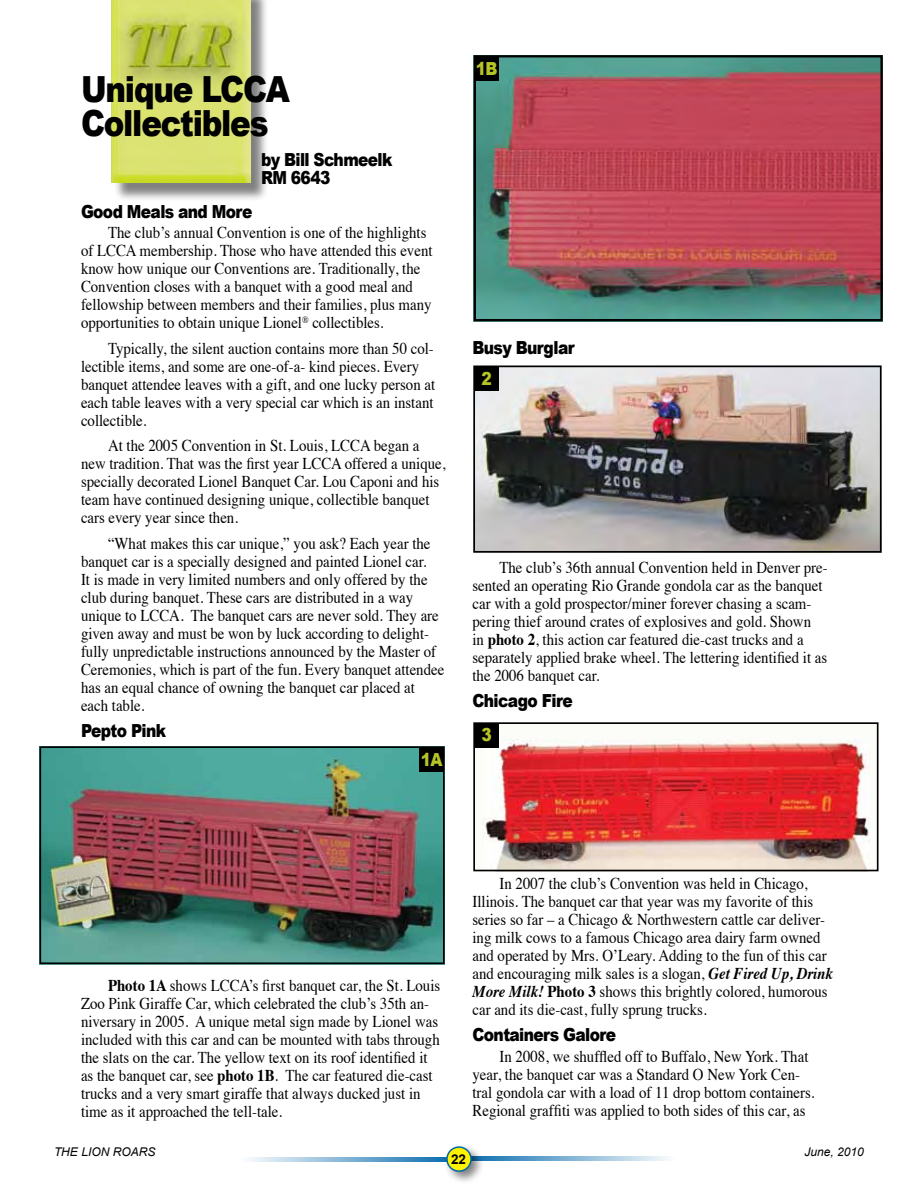
<style>
.page{position:relative;width:918px;height:1188px;background:#fff}
.page>*{position:absolute;margin:0;border:0;box-sizing:border-box;transform-origin:0 0}
.t1{font:900 36px/34.5px "Arial";letter-spacing:-.04em;color:#000;scale:.86 1}
.t2{font:900 18px/18px "Arial";letter-spacing:-.04em;color:#000;scale:.86 1}
.t3{font:900 18px "Arial";color:#b5c426;scale:.86 1}
.t4{font:16.5px/18px "Times";color:#000;scale:.9 1}
.t5{font:700 13.5px "Arial";color:#000}
.t6{font:italic 12px "Arial";color:#000}
.s1{font-weight:700}
.s2{font-weight:700;font-style:italic}
</style>
<div class="page">
<svg style="left:484px;top:1156px;width:183px;height:5px"></svg>
<svg style="left:249px;top:1157px;width:194px;height:5px"></svg>
<div style="left:443px;top:1144px;width:41px;height:41px;background:#000;opacity:.5"></div>
<div style="left:447px;top:1147px;width:24px;height:24px;background:#fff200;border-radius:50%"></div>
<div style="left:446px;top:1146px;width:26px;height:26px;border:2px solid #0067ac;border-radius:50%"></div>
<div style="left:114px;top:0;width:155px;height:202px;background:#000;opacity:.5"></div>
<img style="left:111px;top:0;width:140px;height:183px">
<img style="left:42px;top:749px;width:400px;height:212px">
<div style="left:39px;top:746px;width:406px;height:218px;border:2px solid #000"></div>
<img style="left:477px;top:58px;width:403px;height:260px">
<div style="left:474px;top:55px;width:409px;height:266px;border:2px solid #000"></div>
<img style="left:476px;top:369px;width:403px;height:181px">
<div style="left:473px;top:366px;width:409px;height:187px;border:2px solid #000"></div>
<img style="left:476px;top:739px;width:395px;height:129px">
<div style="left:473px;top:722px;width:406px;height:149px;border:2px solid #000"></div>
<div style="left:420px;top:747px;width:24px;height:24px;background:#000"></div>
<div style="left:475px;top:56px;width:24px;height:25px;background:#000"></div>
<div style="left:474px;top:366px;width:25px;height:25px;background:#000"></div>
<div style="left:474px;top:723px;width:25px;height:24px;background:#000"></div>
<h1 class="t1" style="left:81px;top:70px;width:245px">Unique LCCA<br>Collectibles</h1>
<p class="t2" style="left:261px;top:150px;width:154px">by Bill Schmeelk<br>RM 6643</p>
<p class="t2" style="left:81px;top:202px;width:201px">Good Meals and More</p>
<p class="t4" style="left:81px;top:222px;width:392px;text-indent:27px">The club’s annual Convention is one of the highlights of LCCA membership. Those who have attended this event know how unique our Conventions are. Traditionally, the Convention closes with a banquet with a good meal and fellowship between members and their families, plus many opportunities to obtain unique Lionel<sup>®</sup> collectibles.</p>
<p class="t4" style="left:81px;top:338px;width:395px;text-indent:27px">Typically, the silent auction contains more than 50 col&shy;lectible items, and some are one-of-a- kind pieces. Every banquet attendee leaves with a gift, and one lucky person at each table leaves with a very special car which is an instant collectible.</p>
<p class="t4" style="left:81px;top:436px;width:407px;text-indent:27px">At the 2005 Convention in St. Louis, LCCA began a new tradition. That was the first year LCCA offered a unique, specially decorated Lionel Banquet Car. Lou Caponi and his team have continued designing unique, collectible banquet cars every year since then.</p>
<p class="t4" style="left:81px;top:533px;width:405px;text-indent:27px">“What makes this car unique,” you ask? Each year the banquet car is a specially designed and painted Lionel car.<br>It is made in very limited numbers and only offered by the club during banquet. These cars are distributed in a way unique to LCCA. The banquet cars are never sold. They are given away and must be won by luck according to delight&shy;fully unpredictable instructions announced by the Master of Ceremonies, which is part of the fun. Every banquet attendee has an equal chance of owning the banquet car placed at each table.</p>
<p class="t2" style="left:81px;top:721px;width:101px">Pepto Pink</p>
<p class="t3" style="left:421px;top:746px;width:27px">1A</p>
<p class="t3" style="left:476px;top:55px;width:27px">1B</p>
<p class="t2" style="left:472px;top:338px;width:120px">Busy Burglar</p>
<p class="t3" style="left:481px;top:365px;width:14px">2</p>
<p class="t4" style="left:473px;top:557px;width:396px;text-indent:27px">The club’s 36th annual Convention held in Denver pre&shy;sented an operating Rio Grande gondola car as the banquet car with a gold prospector/miner forever chasing a scam&shy;pering thief around crates of explosives and gold. Shown<br>in <span class="s1">photo 2</span>, this action car featured die-cast trucks and a separately applied brake wheel. The lettering identified it as the 2006 banquet car.</p>
<p class="t2" style="left:472px;top:691px;width:118px">Chicago Fire</p>
<p class="t3" style="left:481px;top:722px;width:14px">3</p>
<p class="t4" style="left:81px;top:975px;width:401px;text-indent:27px"><span class="s1">Photo 1A</span> shows LCCA’s first banquet car, the St. Louis Zoo Pink Giraffe Car, which celebrated the club’s 35th an&shy;niversary in 2005. A unique metal sign made by Lionel was included with this car and can be mounted with tabs through the slats on the car. The yellow text on its roof identified it as the banquet car, see <span class="s1">photo 1B</span>. The car featured die-cast trucks and a very smart giraffe that always ducked just in time as it approached the tell-tale.</p>
<p class="t4" style="left:473px;top:873px;width:402px;text-indent:27px">In 2007 the club’s Convention was held in Chicago, Illinois. The banquet car that year was my favorite of this series so far – a Chicago &amp; Northwestern cattle car deliver&shy;ing milk cows to a famous Chicago area dairy farm owned and operated by Mrs. O’Leary. Adding to the fun of this car and encouraging milk sales is a slogan, <span class="s2">Get Fired Up, Drink More Milk!</span> <span class="s1">Photo 3</span> shows this brightly colored, humorous car and its die-cast, fully sprung trucks.</p>
<p class="t2" style="left:472px;top:1025px;width:169px">Containers Galore</p>
<p class="t4" style="left:473px;top:1046px;width:382px;text-indent:27px">In 2008, we shuffled off to Buffalo, New York. That year, the banquet car was a Standard O New York Cen&shy;tral gondola car with a load of 11 drop bottom containers.<br>Regional graffiti was applied to both sides of this car, as</p>
<p class="t6" style="left:54px;top:1144px;width:103px">THE LION ROARS</p>
<p class="t6" style="left:805px;top:1144px;width:61px">June, 2010</p>
<p class="t5" style="left:451px;top:1150px;width:17px">22</p>
</div>
